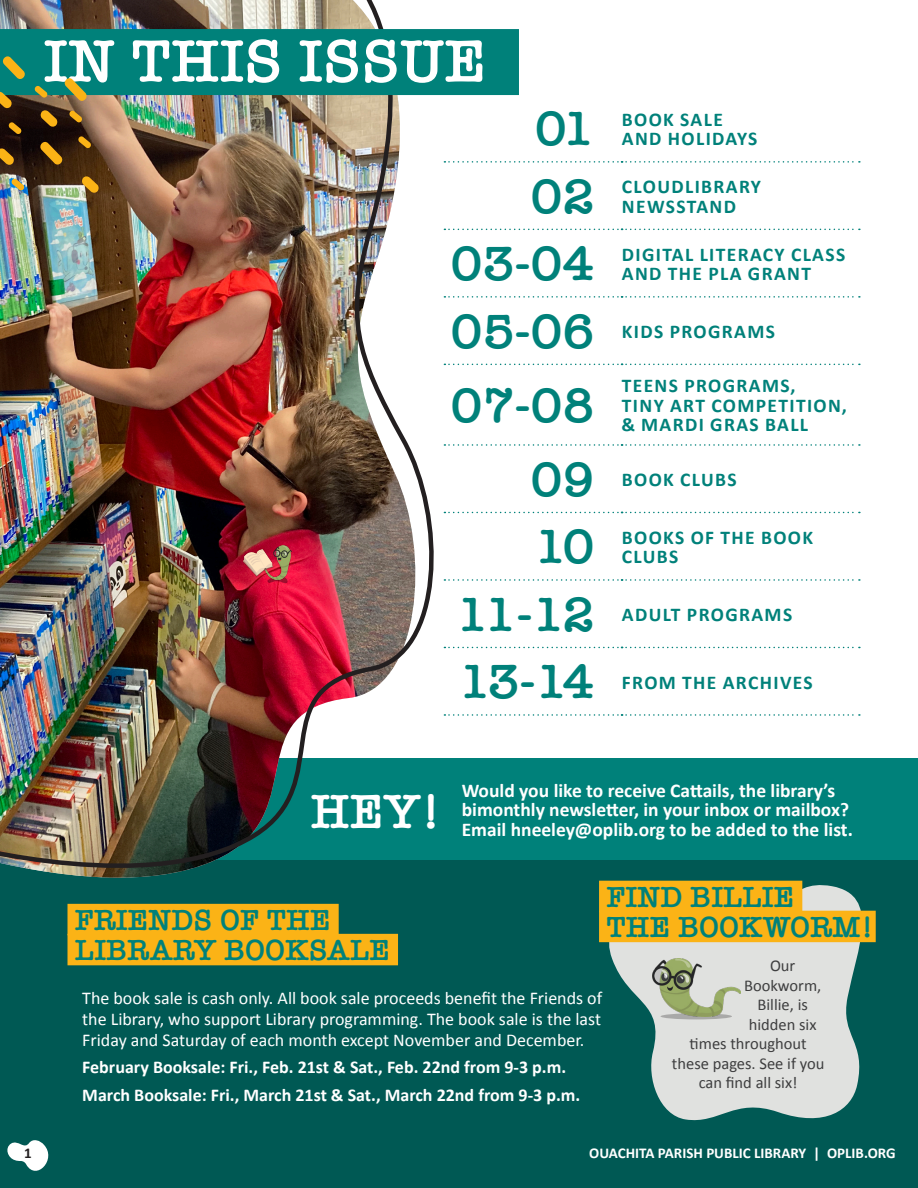
<style>
.page{position:relative;width:918px;height:1188px;background:#fff}
.page>*{position:absolute;margin:0;border:0;box-sizing:border-box;transform-origin:0 0}
.t1{font:600 61.5px "American Typewriter";letter-spacing:.01em;color:#fff}
.t2{font:600 49.5px "American Typewriter";letter-spacing:.01em;color:#00817a}
.t3{font:600 49.5px "American Typewriter";color:#fff}
.t4{font:600 30px/30px "American Typewriter";letter-spacing:.01em;color:#00817a}
.t5{font:700 19.5px/19.5px "Calibri";letter-spacing:.07em;color:#00817a}
.t6{font:700 19.5px/19.5px "Calibri";color:#fff}
.t7{font:18px/21px "Calibri";color:#fff;text-align:justify}
.t8{font:700 18px "Calibri";color:#fff}
.t9{font:16.5px "Calibri";color:#3e3e3f}
.t10{font:700 15px "Calibri";color:#fff}
.t11{font:700 15px "Calibri";color:#231f20}
</style>
<div class="page">
<div style="left:0;top:860px;width:918px;height:328px;background:#005954"></div>
<div style="left:201px;top:758px;width:717px;height:102px;background:#00817a"></div>
<svg style="left:453px;top:161px;width:407px;height:2px"></svg>
<svg style="left:453px;top:229px;width:407px;height:1px"></svg>
<svg style="left:453px;top:296px;width:407px;height:2px"></svg>
<svg style="left:453px;top:444px;width:407px;height:2px"></svg>
<svg style="left:453px;top:512px;width:407px;height:1px"></svg>
<svg style="left:453px;top:579px;width:407px;height:2px"></svg>
<svg style="left:453px;top:647px;width:407px;height:1px"></svg>
<svg style="left:453px;top:714px;width:407px;height:2px"></svg>
<svg style="left:453px;top:364px;width:407px;height:1px"></svg>
<div style="left:68px;top:904px;width:271px;height:31px;background:#fbb316"></div>
<div style="left:68px;top:934px;width:330px;height:31px;background:#fbb316"></div>
<img style="left:0;top:0;width:450px;height:878px">
<div style="left:0;top:29px;width:519px;height:66px;background:#00817a"></div>
<svg style="left:599px;top:880px;width:277px;height:241px;fill:#e0e1df"></svg>
<div style="left:599px;top:881px;width:203px;height:31px;background:#fbb316"></div>
<div style="left:599px;top:911px;width:277px;height:31px;background:#fbb316"></div>
<svg style="left:661px;top:1013px;width:71px;height:6px"></svg>
<img style="left:653px;top:959px;width:87px;height:57px">
<svg style="left:62px;top:78px;width:27px;height:26px"></svg>
<svg style="left:2px;top:56px;width:23px;height:23px"></svg>
<svg style="left:38px;top:139px;width:27px;height:29px"></svg>
<svg style="left:0;top:148px;width:14px;height:17px"></svg>
<svg style="left:0;top:91px;width:12px;height:18px"></svg>
<svg style="left:81px;top:176px;width:18px;height:17px"></svg>
<svg style="left:40px;top:110px;width:18px;height:17px"></svg>
<svg style="left:9px;top:122px;width:12px;height:12px"></svg>
<svg style="left:35px;top:86px;width:12px;height:12px"></svg>
<svg style="left:78px;top:136px;width:13px;height:12px"></svg>
<svg style="left:69px;top:111px;width:13px;height:11px"></svg>
<svg style="left:12px;top:179px;width:12px;height:11px"></svg>
<svg style="left:266px;top:580px;width:23px;height:5px"></svg>
<img style="left:244px;top:546px;width:47px;height:34px">
<svg style="left:7px;top:1140px;width:42px;height:31px"></svg>
<p class="t1" style="left:44px;top:14px;width:444px">IN THIS ISSUE</p>
<p class="t2" style="left:536px;top:91px;width:61px">01</p>
<p class="t5" style="left:622px;top:109px;width:137px">BOOK SALE<br>AND HOLIDAYS</p>
<p class="t2" style="left:531px;top:158px;width:65px">02</p>
<p class="t5" style="left:622px;top:176px;width:141px">CLOUDLIBRARY<br>NEWSSTAND</p>
<p class="t2" style="left:451px;top:226px;width:145px">03-04</p>
<p class="t5" style="left:622px;top:244px;width:225px">DIGITAL LITERACY CLASS<br>AND THE PLA GRANT</p>
<p class="t2" style="left:451px;top:293px;width:145px">05-06</p>
<p class="t5" style="left:622px;top:321px;width:155px">KIDS PROGRAMS</p>
<p class="t2" style="left:451px;top:368px;width:145px">07-08</p>
<p class="t5" style="left:622px;top:376px;width:175px">TEENS PROGRAMS,</p>
<p class="t5" style="left:622px;top:395px;width:227px">TINY ART COMPETITION, &amp; MARDI GRAS BALL</p>
<p class="t2" style="left:531px;top:442px;width:65px">09</p>
<p class="t5" style="left:622px;top:469px;width:116px">BOOK CLUBS</p>
<p class="t2" style="left:535px;top:509px;width:61px">10</p>
<p class="t5" style="left:622px;top:527px;width:193px">BOOKS OF THE BOOK<br>CLUBS</p>
<p class="t2" style="left:457px;top:577px;width:139px">11-12</p>
<p class="t5" style="left:622px;top:604px;width:172px">ADULT PROGRAMS</p>
<p class="t2" style="left:459px;top:644px;width:137px">13-14</p>
<p class="t5" style="left:622px;top:672px;width:192px">FROM THE ARCHIVES</p>
<p class="t3" style="left:311px;top:774px;width:132px">HEY!</p>
<p class="t6" style="left:462px;top:780px;width:389px">Would you like to receive Cattails, the library’s bimonthly newsletter, in your inbox or mailbox?</p>
<p class="t6" style="left:462px;top:819px;width:393px">Email hneeley@oplib.org to be added to the list.</p>
<p class="t4" style="left:607px;top:881px;width:268px">FIND BILLIE<br>THE BOOKWORM!</p>
<p class="t4" style="left:75px;top:904px;width:316px">FRIENDS OF THE<br>LIBRARY BOOKSALE</p>
<p class="t9" style="left:770px;top:954px;width:27px">Our</p>
<p class="t9" style="left:744px;top:974px;width:79px">Bookworm,</p>
<p class="t9" style="left:758px;top:993px;width:52px">Billie, is</p>
<p class="t9" style="left:749px;top:1013px;width:69px">hidden six</p>
<p class="t9" style="left:690px;top:1032px;width:119px">times throughout</p>
<p class="t9" style="left:672px;top:1052px;width:154px">these pages. See if you</p>
<p class="t9" style="left:699px;top:1071px;width:100px">can find all six!</p>
<p class="t7" style="left:82px;top:987px;width:522px">The book sale is cash only. All book sale proceeds benefit the Friends of the Library, who support Library programming. The book sale is the last Friday and Saturday of each month except November and December.</p>
<p class="t8" style="left:82px;top:1055px;width:485px">February Booksale: Fri., Feb. 21st &amp; Sat., Feb. 22nd from 9-3 p.m.</p>
<p class="t8" style="left:82px;top:1082px;width:500px">March Booksale: Fri., March 21st &amp; Sat., March 22nd from 9-3 p.m.</p>
<p class="t11" style="left:24px;top:1142px;width:9px">1</p>
<p class="t10" style="left:589px;top:1142px;width:308px">OUACHITA PARISH PUBLIC LIBRARY | OPLIB.ORG</p>
</div>
